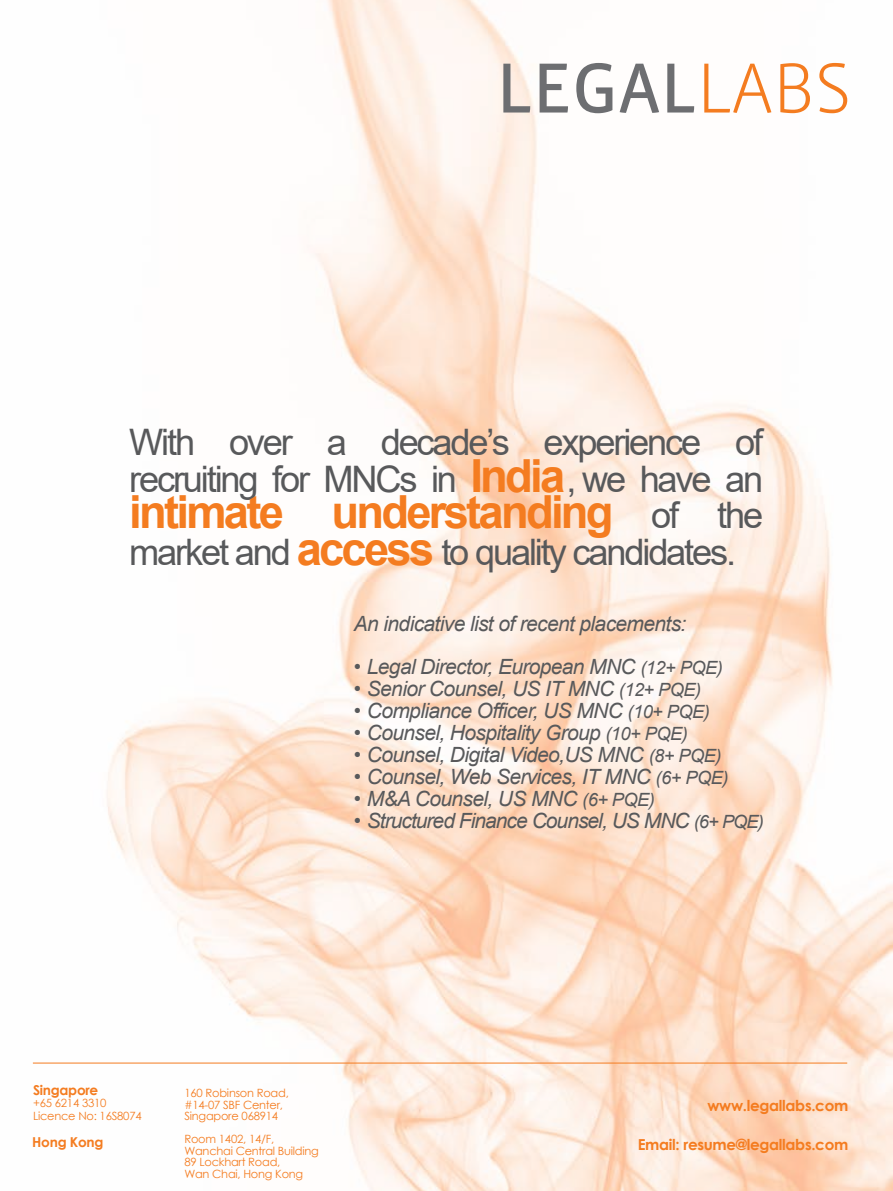
<style>
.page{position:relative;width:893px;height:1191px;background:#fff}
.page>*{position:absolute;margin:0;border:0;box-sizing:border-box;transform-origin:0 0}
.t1{font:700 45.6px "Arial";letter-spacing:-.06em;color:#f47c20}
.t2{font:36.45px/36.5px "Arial";letter-spacing:-.06em;color:#58595b}
.t3{font:italic 21px "Arial";letter-spacing:-.03em;color:#58595b}
.t4{font:700 15.15px "Century Gothic";letter-spacing:-.02em;color:#f47c20}
.t5{font:700 13.65px "Century Gothic";letter-spacing:-.02em;color:#f47c20}
.t6{font:11.4px/11.4px "Century Gothic";letter-spacing:-.02em;color:#f47c20}
.s1{font-weight:700;font-size:45.6px;color:#f47c20}
.s2{font-weight:400;font-size:36.45px;color:#58595b}
.s3{font-style:normal}
.s4{font-size:18.3px}
</style>
<div class="page">
<img style="left:32px;top:0;width:861px;height:1191px">
<svg style="left:503px;top:64px;width:27px;height:48px"></svg>
<svg style="left:540px;top:64px;width:28px;height:48px"></svg>
<svg style="left:576px;top:63px;width:36px;height:50px"></svg>
<svg style="left:620px;top:64px;width:39px;height:49px"></svg>
<svg style="left:667px;top:64px;width:27px;height:48px"></svg>
<svg style="left:704px;top:64px;width:67px;height:49px"></svg>
<svg style="left:780px;top:63px;width:30px;height:50px"></svg>
<svg style="left:819px;top:63px;width:28px;height:50px"></svg>
<hr style="left:33px;top:1062px;width:814px;height:1px;background:#f47c20">
<h2 class="t2" style="left:129px;top:424px;width:635px">With over a decade’s experience of recruiting for MNCs in <span class="s1">India</span>, we have an</h2>
<h1 class="t1" style="left:129px;top:480px;width:635px">intimate understanding <span class="s2">of the</span></h1>
<h2 class="t2" style="left:129px;top:533px;width:608px">market and <span class="s1">access</span> to quality candidates.</h2>
<p class="t3" style="left:354px;top:609px;width:334px">An indicative list of recent placements:</p>
<p class="t3" style="left:354px;top:653px;width:370px"><span class="s3">•</span> Legal Director, European MNC <span class="s4">(12+ PQE)</span></p>
<p class="t3" style="left:354px;top:675px;width:349px">• Senior Counsel, US IT MNC <span class="s4">(12+ PQE)</span></p>
<p class="t3" style="left:354px;top:697px;width:357px">• Compliance Officer, US MNC <span class="s4">(10+ PQE)</span></p>
<p class="t3" style="left:354px;top:719px;width:335px">• Counsel, Hospitality Group <span class="s4">(10+ PQE)</span></p>
<p class="t3" style="left:354px;top:741px;width:369px">• Counsel, Digital Video,US MNC <span class="s4">(8+ PQE)</span></p>
<p class="t3" style="left:354px;top:763px;width:376px">• Counsel, Web Services, IT MNC <span class="s4">(6+ PQE)</span></p>
<p class="t3" style="left:354px;top:785px;width:303px">• M&amp;A Counsel, US MNC <span class="s4">(6+ PQE)</span></p>
<p class="t3" style="left:354px;top:807px;width:411px">• Structured Finance Counsel, US MNC <span class="s4">(6+ PQE)</span></p>
<p class="t5" style="left:33px;top:1080px;width:67px">Singapore</p>
<p class="t6" style="left:33px;top:1097px;width:110px;line-height:12.1px">+65 6214 3310<br>Licence No: 16S8074</p>
<p class="t4" style="left:707px;top:1094px;width:142px">www.legallabs.com</p>
<p class="t5" style="left:32px;top:1131px;width:73px">Hong Kong</p>
<p class="t4" style="left:638px;top:1133px;width:212px">Email: resume@legallabs.com</p>
<p class="t6" style="left:184px;top:1087px;width:106px">160 Robinson Road, #14-07 SBF Center,<br>Singapore 068914</p>
<p class="t6" style="left:184px;top:1133px;width:136px">Room 1402, 14/F,<br>Wanchai Central Building<br>89 Lockhart Road,<br>Wan Chai, Hong Kong</p>
</div>
